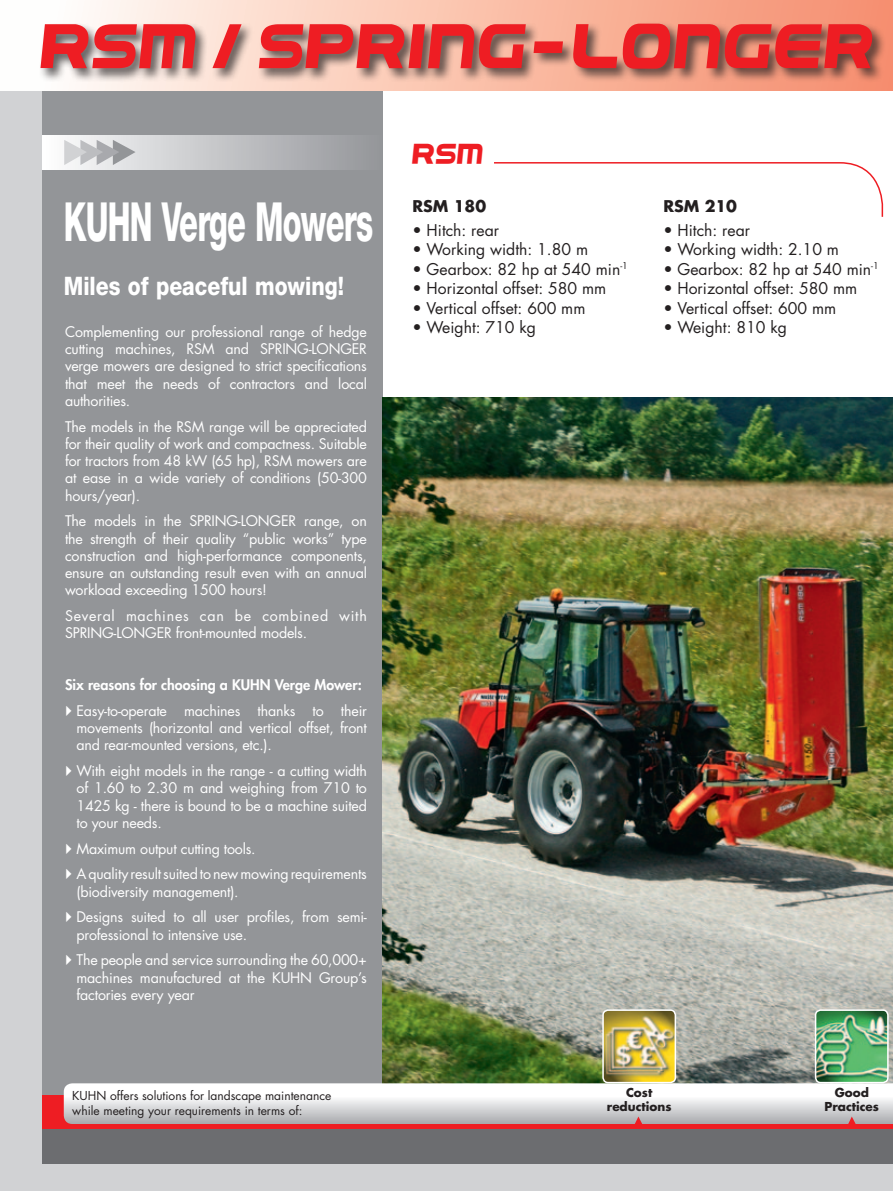
<style>
.page{position:relative;width:893px;height:1191px;background:#d1d2d4}
.page>*{position:absolute;margin:0;border:0;box-sizing:border-box;transform-origin:0 0}
.t1{font:66px "KUHN machines light";color:#ee1d23}
.t2{font:800 54px "Helvetica Neue";letter-spacing:-.025em;color:#fff;scale:.57 1}
.t3{font:30px "KUHN machines light";color:#ee1d23}
.t4{font:800 25.5px "Helvetica Neue";color:#fff;scale:.83 1}
.t5{font:15.75px "Futura";color:#231f20}
.t6{font:700 15.75px "Futura";color:#231f20}
.t7{font:14.25px/17.2px "Futura";letter-spacing:-.015em;color:#fff}
.t8{font:14.25px/17.2px "Futura";letter-spacing:.02em;color:#fff}
.t9{font:800 14.25px "Futura";color:#fff}
.t10{font:12px/14.4px "Futura";color:#231f20}
.t11{font:700 12px/13.5px "Futura";color:#231f20;text-align:center}
.s1{font-style:italic}
</style>
<div class="page">
<div style="left:0;top:0;width:893px;height:94px;background:linear-gradient(to right,#fffffe,#f68b69)"></div>
<div style="left:0;top:92px;width:43px;height:77px;background:#d1d2d4"></div>
<div style="left:383px;top:91px;width:510px;height:1005px;background:#fff"></div>
<div style="left:43px;top:91px;width:340px;height:1004px;background:#939598"></div>
<div style="left:43px;top:135px;width:340px;height:34px;background:linear-gradient(to right,#fdfdfe,#939599)"></div>
<svg style="left:64px;top:140px;width:72px;height:25px;background:#c8c9cb"></svg>
<div style="left:39px;top:21px;width:847px;height:62px;background:#231f20;opacity:.7"></div>
<img style="left:383px;top:397px;width:510px;height:686px">
<div style="left:43px;top:1095px;width:850px;height:34px;background:#ee1d23"></div>
<div style="left:43px;top:1129px;width:850px;height:34px;background:#6c6d70"></div>
<svg style="left:64px;top:1083px;width:829px;height:41px"></svg>
<img style="left:603px;top:1010px;width:72px;height:72px;border-radius:5px">
<div style="left:602px;top:1009px;width:74px;height:74px;border:2px solid #fff;border-radius:5px"></div>
<img style="left:816px;top:1010px;width:72px;height:72px;border-radius:5px">
<div style="left:815px;top:1009px;width:74px;height:74px;border:2px solid #fff;border-radius:5px"></div>
<svg style="left:494px;top:162px;width:390px;height:55px"></svg>
<h1 class="t1" style="left:41px;top:16px;width:837px">RSM <span class="s1">i</span> SPRING-LONGER</h1>
<h2 class="t2" style="left:64px;top:190px;width:544px">KUHN Verge Mowers</h2>
<h3 class="t4" style="left:64px;top:271px;width:339px">Miles of peaceful mowing!</h3>
<p class="t7" style="left:65px;top:323px;width:303px">Complementing our professional range of hedge cutting machines, RSM and Spring-Longer verge mowers are designed to strict specifications that meet the needs of contractors and local authorities.</p>
<p class="t7" style="left:65px;top:417px;width:303px;text-align:justify">The models in the RSM range will be appreciated for their quality of work and compactness. Suitable for tractors from 48 kW (65 hp), RSM mowers are at ease in a wide variety of conditions (50-300 hours/year).</p>
<p class="t7" style="left:65px;top:512px;width:303px;text-align:justify">The models in the Spring-Longer range, on the strength of their quality “public works” type construction and high-performance components, ensure an outstanding result even with an annual workload exceeding 1500 hours!</p>
<p class="t8" style="left:65px;top:607px;width:303px">Several machines can be combined with<br>Spring-Longer front-mounted models.</p>
<p class="t9" style="left:65px;top:675px;width:298px">Six reasons for choosing a Kuhn Verge Mower:</p>
<p class="t7" style="left:77px;top:701px;width:292px;text-align:justify">Easy-to-operate machines thanks to their movements (horizontal and vertical offset, front and rear-mounted versions, etc.).</p>
<p class="t7" style="left:77px;top:762px;width:292px;text-align:justify">With eight models in the range - a cutting width of 1.60 to 2.30 m and weighing from 710 to 1425 kg - there is bound to be a machine suited to your needs.</p>
<p class="t7" style="left:77px;top:835px;width:292px;line-height:25.8px">Maximum output cutting tools.<br>A quality result suited to new mowing requirements</p>
<p class="t7" style="left:77px;top:878px;width:292px;line-height:25.8px">(biodiversity management).<br>Designs suited to all user profiles, from semi-</p>
<p class="t7" style="left:77px;top:921px;width:292px;line-height:25.8px">professional to intensive use.<br>The people and service surrounding the 60,000+</p>
<p class="t7" style="left:77px;top:968px;width:292px">machines manufactured at the Kuhn Group’s factories every year</p>
<h3 class="t3" style="left:412px;top:140px;width:73px">RSM</h3>
<p class="t6" style="left:412px;top:195px;width:75px">RSM 180</p>
<p class="t5" style="left:412px;top:219px;width:88px">• Hitch: rear</p>
<p class="t5" style="left:412px;top:238px;width:177px">• Working width: 1.80 m</p>
<p class="t5" style="left:412px;top:258px;width:217px">• Gearbox: 82 hp at 540 min<sup>-1</sup></p>
<p class="t5" style="left:412px;top:277px;width:195px">• Horizontal offset: 580 mm</p>
<p class="t5" style="left:412px;top:297px;width:174px">• Vertical offset: 600 mm</p>
<p class="t5" style="left:412px;top:316px;width:125px">• Weight: 710 kg</p>
<p class="t6" style="left:663px;top:195px;width:75px">RSM 210</p>
<p class="t5" style="left:663px;top:219px;width:88px">• Hitch: rear</p>
<p class="t5" style="left:663px;top:238px;width:177px">• Working width: 2.10 m</p>
<p class="t5" style="left:663px;top:258px;width:217px">• Gearbox: 82 hp at 540 min<sup>-1</sup></p>
<p class="t5" style="left:663px;top:277px;width:195px">• Horizontal offset: 580 mm</p>
<p class="t5" style="left:663px;top:297px;width:174px">• Vertical offset: 600 mm</p>
<p class="t5" style="left:663px;top:316px;width:125px">• Weight: 810 kg</p>
<p class="t10" style="left:72px;top:1088px;width:261px">Kuhn offers solutions for landscape maintenance while meeting your requirements in terms of:</p>
<p class="t11" style="left:607px;top:1085px;width:66px">Cost reductions</p>
<p class="t11" style="left:824px;top:1085px;width:56px">Good<br>Practices</p>
</div>
